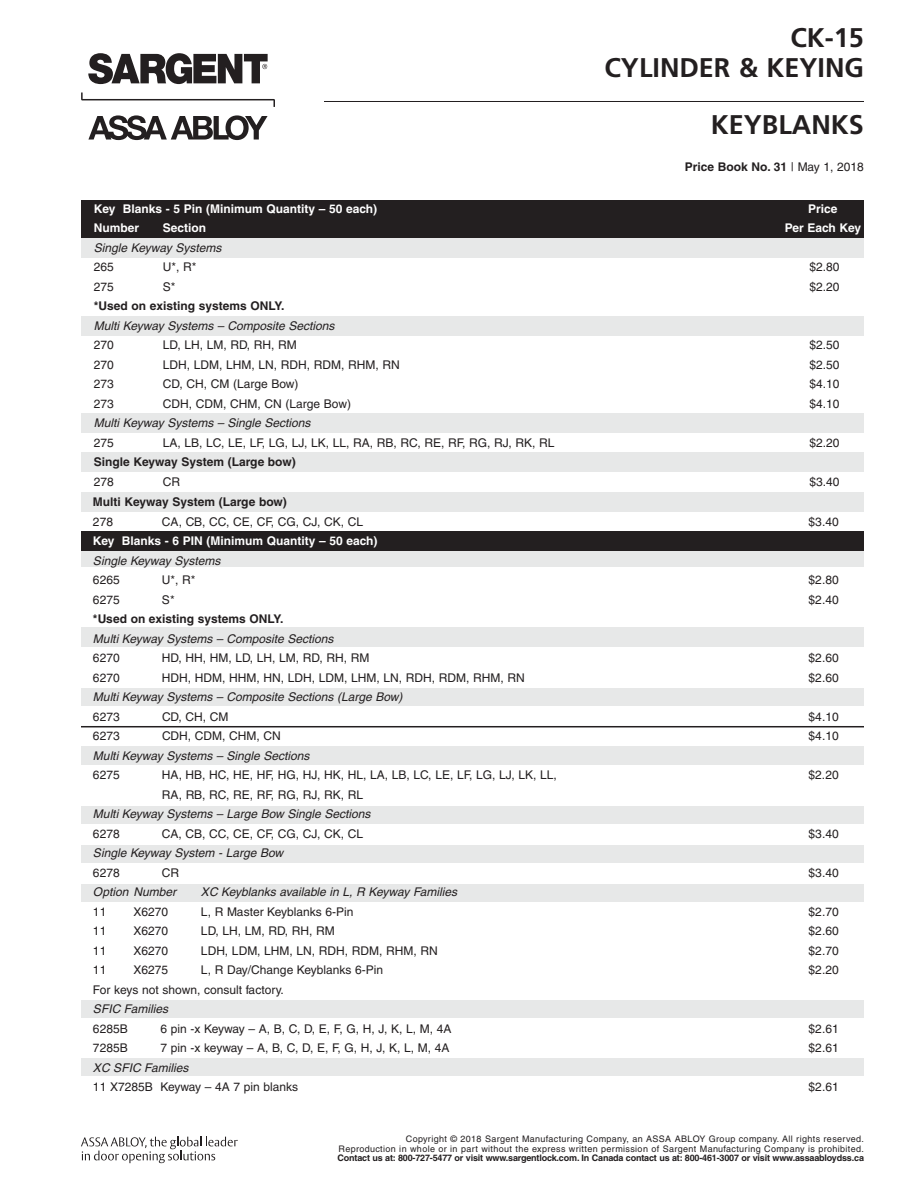
<style>
.page{position:relative;width:918px;height:1188px;background:#fff}
.page>*{position:absolute;margin:0;border:0;box-sizing:border-box;transform-origin:0 0}
.t1{font:700 27px/30px "Frutiger";color:#231f20;text-align:right}
.t2{font:12px "Helvetica";color:#231f20}
.t3{font:italic 12px "Helvetica";color:#231f20}
.t4{font:700 12px "Helvetica";color:#231f20}
.t5{font:700 12px "Helvetica";color:#fff}
.t6{font:9px/9.8px "Helvetica";letter-spacing:.04em;color:#231f20;text-align:right}
.t7{font:700 9px "Helvetica";letter-spacing:-.02em;color:#231f20}
.s1{font-weight:400}
</style>
<div class="page">
<hr style="left:324px;top:101px;width:540px;height:1px;background:#231f20">
<svg style="left:81px;top:1137px;width:157px;height:26px"></svg>
<svg style="left:81px;top:93px;width:194px;height:14px"></svg>
<svg style="left:88px;top:115px;width:180px;height:25px"></svg>
<svg style="left:88px;top:53px;width:180px;height:31px"></svg>
<div style="left:81px;top:747px;width:783px;height:18px;background:#e7e8e8"></div>
<div style="left:81px;top:746px;width:783px;height:17px;background:#e7e8e8"></div>
<div style="left:81px;top:806px;width:783px;height:17px;background:#e7e8e8"></div>
<div style="left:81px;top:845px;width:783px;height:17px;background:#e7e8e8"></div>
<div style="left:81px;top:884px;width:783px;height:17px;background:#e7e8e8"></div>
<div style="left:81px;top:1000px;width:783px;height:17px;background:#e7e8e8"></div>
<div style="left:81px;top:1058px;width:783px;height:18px;background:#e7e8e8"></div>
<div style="left:81px;top:688px;width:783px;height:18px;background:#e7e8e8"></div>
<div style="left:81px;top:550px;width:783px;height:17px;background:#e7e8e8"></div>
<div style="left:81px;top:492px;width:783px;height:20px;background:#e7e8e8"></div>
<div style="left:81px;top:452px;width:783px;height:20px;background:#e7e8e8"></div>
<div style="left:81px;top:531px;width:783px;height:20px;background:#231f20"></div>
<div style="left:81px;top:627px;width:783px;height:20px;background:#e7e8e8"></div>
<div style="left:81px;top:414px;width:783px;height:19px;background:#e7e8e8"></div>
<div style="left:81px;top:316px;width:783px;height:20px;background:#e7e8e8"></div>
<div style="left:81px;top:200px;width:783px;height:39px;background:#231f20"></div>
<div style="left:81px;top:238px;width:783px;height:20px;background:#e7e8e8"></div>
<hr style="left:81px;top:726px;width:783px;height:1px;background:#231f20">
<h1 class="t1" style="left:605px;top:26px;width:261px">CK-15<br>CYLINDER &amp; KEYING</h1>
<h1 class="t1" style="left:711px;top:113px;width:155px">KEYBLANKS</h1>
<p class="t4" style="left:685px;top:162px;width:181px">Price Book No. 31 <span class="s1">| May 1, 2018</span></p>
<p class="t5" style="left:94px;top:204px;width:285px">Key Blanks - 5 Pin (Minimum Quantity – 50 each)</p>
<p class="t5" style="left:808px;top:204px;width:31px">Price</p>
<p class="t5" style="left:94px;top:223px;width:47px">Number</p>
<p class="t5" style="left:163px;top:223px;width:45px">Section</p>
<p class="t5" style="left:785px;top:223px;width:78px">Per Each Key</p>
<p class="t3" style="left:94px;top:240px;width:129px">Single Keyway Systems</p>
<p class="t2" style="left:94px;top:262px;width:22px">265</p>
<p class="t2" style="left:163px;top:262px;width:35px">U*, R*</p>
<p class="t2" style="left:810px;top:262px;width:32px">$2.80</p>
<p class="t2" style="left:94px;top:282px;width:22px">275</p>
<p class="t2" style="left:163px;top:282px;width:14px">S*</p>
<p class="t2" style="left:810px;top:282px;width:32px">$2.20</p>
<p class="t4" style="left:94px;top:301px;width:192px">*Used on existing systems ONLY.</p>
<p class="t3" style="left:94px;top:318px;width:242px">Multi Keyway Systems – Composite Sections</p>
<p class="t2" style="left:94px;top:340px;width:22px">270</p>
<p class="t2" style="left:163px;top:340px;width:135px">LD, LH, LM, RD, RH, RM</p>
<p class="t2" style="left:810px;top:340px;width:32px">$2.50</p>
<p class="t2" style="left:94px;top:360px;width:22px">270</p>
<p class="t2" style="left:163px;top:360px;width:238px">LDH, LDM, LHM, LN, RDH, RDM, RHM, RN</p>
<p class="t2" style="left:810px;top:360px;width:32px">$2.50</p>
<p class="t2" style="left:94px;top:379px;width:22px">273</p>
<p class="t2" style="left:163px;top:379px;width:137px">CD, CH, CM (Large Bow)</p>
<p class="t2" style="left:810px;top:379px;width:32px">$4.10</p>
<p class="t2" style="left:94px;top:399px;width:22px">273</p>
<p class="t2" style="left:163px;top:399px;width:190px">CDH, CDM, CHM, CN (Large Bow)</p>
<p class="t2" style="left:810px;top:399px;width:32px">$4.10</p>
<p class="t3" style="left:94px;top:416px;width:218px">Multi Keyway Systems – Single Sections</p>
<p class="t2" style="left:94px;top:438px;width:22px">275</p>
<p class="t2" style="left:163px;top:438px;width:393px">LA, LB, LC, LE, LF, LG, LJ, LK, LL, RA, RB, RC, RE, RF, RG, RJ, RK, RL</p>
<p class="t2" style="left:810px;top:438px;width:32px">$2.20</p>
<p class="t4" style="left:94px;top:457px;width:203px">Single Keyway System (Large bow)</p>
<p class="t2" style="left:94px;top:477px;width:22px">278</p>
<p class="t2" style="left:163px;top:477px;width:19px">CR</p>
<p class="t2" style="left:810px;top:477px;width:32px">$3.40</p>
<p class="t4" style="left:93px;top:497px;width:195px">Multi Keyway System (Large bow)</p>
<p class="t2" style="left:93px;top:517px;width:22px">278</p>
<p class="t2" style="left:162px;top:517px;width:203px">CA, CB, CC, CE, CF, CG, CJ, CK, CL</p>
<p class="t2" style="left:809px;top:517px;width:32px">$3.40</p>
<p class="t5" style="left:93px;top:536px;width:286px">Key Blanks - 6 PIN (Minimum Quantity – 50 each)</p>
<p class="t3" style="left:93px;top:553px;width:129px">Single Keyway Systems</p>
<p class="t2" style="left:93px;top:575px;width:28px">6265</p>
<p class="t2" style="left:162px;top:575px;width:35px">U*, R*</p>
<p class="t2" style="left:809px;top:575px;width:32px">$2.80</p>
<p class="t2" style="left:93px;top:595px;width:28px">6275</p>
<p class="t2" style="left:162px;top:595px;width:14px">S*</p>
<p class="t2" style="left:809px;top:595px;width:32px">$2.40</p>
<p class="t4" style="left:93px;top:614px;width:192px">*Used on existing systems ONLY.</p>
<p class="t3" style="left:93px;top:631px;width:242px">Multi Keyway Systems – Composite Sections</p>
<p class="t2" style="left:93px;top:653px;width:28px">6270</p>
<p class="t2" style="left:162px;top:653px;width:209px">HD, HH, HM, LD, LH, LM, RD, RH, RM</p>
<p class="t2" style="left:809px;top:653px;width:32px">$2.60</p>
<p class="t2" style="left:93px;top:673px;width:28px">6270</p>
<p class="t2" style="left:162px;top:673px;width:364px">HDH, HDM, HHM, HN, LDH, LDM, LHM, LN, RDH, RDM, RHM, RN</p>
<p class="t2" style="left:809px;top:673px;width:32px">$2.60</p>
<p class="t3" style="left:93px;top:690px;width:311px">Multi Keyway Systems – Composite Sections (Large Bow)</p>
<p class="t2" style="left:93px;top:712px;width:28px">6273</p>
<p class="t2" style="left:162px;top:712px;width:68px">CD, CH, CM</p>
<p class="t2" style="left:809px;top:712px;width:32px">$4.10</p>
<p class="t2" style="left:93px;top:731px;width:28px">6273</p>
<p class="t2" style="left:162px;top:731px;width:120px">CDH, CDM, CHM, CN</p>
<p class="t2" style="left:809px;top:731px;width:32px">$4.10</p>
<p class="t3" style="left:93px;top:748px;width:218px">Multi Keyway Systems – Single Sections</p>
<p class="t2" style="left:93px;top:770px;width:28px">6275</p>
<p class="t2" style="left:162px;top:770px;width:396px">HA, HB, HC, HE, HF, HG, HJ, HK, HL, LA, LB, LC, LE, LF, LG, LJ, LK, LL,</p>
<p class="t2" style="left:809px;top:770px;width:32px">$2.20</p>
<p class="t2" style="left:162px;top:790px;width:203px">RA, RB, RC, RE, RF, RG, RJ, RK, RL</p>
<p class="t3" style="left:93px;top:807px;width:279px">Multi Keyway Systems – Large Bow Single Sections</p>
<p class="t2" style="left:93px;top:829px;width:28px">6278</p>
<p class="t2" style="left:162px;top:829px;width:203px">CA, CB, CC, CE, CF, CG, CJ, CK, CL</p>
<p class="t2" style="left:809px;top:829px;width:32px">$3.40</p>
<p class="t3" style="left:93px;top:846px;width:192px">Single Keyway System - Large Bow</p>
<p class="t2" style="left:93px;top:868px;width:28px">6278</p>
<p class="t2" style="left:162px;top:868px;width:19px">CR</p>
<p class="t2" style="left:809px;top:868px;width:32px">$3.40</p>
<p class="t3" style="left:93px;top:885px;width:85px">Option Number</p>
<p class="t3" style="left:201px;top:885px;width:258px">XC Keyblanks available in L, R Keyway Families</p>
<p class="t2" style="left:93px;top:907px;width:15px">11</p>
<p class="t2" style="left:133px;top:907px;width:36px">X6270</p>
<p class="t2" style="left:201px;top:907px;width:154px">L, R Master Keyblanks 6-Pin</p>
<p class="t2" style="left:809px;top:907px;width:32px">$2.70</p>
<p class="t2" style="left:93px;top:926px;width:15px">11</p>
<p class="t2" style="left:133px;top:926px;width:36px">X6270</p>
<p class="t2" style="left:201px;top:926px;width:135px">LD, LH, LM, RD, RH, RM</p>
<p class="t2" style="left:809px;top:926px;width:32px">$2.60</p>
<p class="t2" style="left:93px;top:946px;width:15px">11</p>
<p class="t2" style="left:133px;top:946px;width:36px">X6270</p>
<p class="t2" style="left:201px;top:946px;width:238px">LDH, LDM, LHM, LN, RDH, RDM, RHM, RN</p>
<p class="t2" style="left:809px;top:946px;width:32px">$2.70</p>
<p class="t2" style="left:93px;top:965px;width:15px">11</p>
<p class="t2" style="left:133px;top:965px;width:36px">X6275</p>
<p class="t2" style="left:201px;top:965px;width:184px">L, R Day/Change Keyblanks 6-Pin</p>
<p class="t2" style="left:809px;top:965px;width:32px">$2.20</p>
<p class="t2" style="left:93px;top:985px;width:192px">For keys not shown, consult factory.</p>
<p class="t3" style="left:93px;top:1002px;width:77px">SFIC Families</p>
<p class="t2" style="left:93px;top:1024px;width:36px">6285B</p>
<p class="t2" style="left:160px;top:1024px;width:292px">6 pin -x Keyway – A, B, C, D, E, F, G, H, J, K, L, M, 4A</p>
<p class="t2" style="left:809px;top:1024px;width:32px">$2.61</p>
<p class="t2" style="left:93px;top:1043px;width:36px">7285B</p>
<p class="t2" style="left:160px;top:1043px;width:291px">7 pin -x keyway – A, B, C, D, E, F, G, H, J, K, L, M, 4A</p>
<p class="t2" style="left:809px;top:1043px;width:32px">$2.61</p>
<p class="t3" style="left:93px;top:1060px;width:97px">XC SFIC Families</p>
<p class="t2" style="left:93px;top:1082px;width:207px">11 X7285B Keyway – 4A 7 pin blanks</p>
<p class="t2" style="left:809px;top:1082px;width:32px">$2.61</p>
<p class="t6" style="left:339px;top:1135px;width:527px">Copyright © 2018 Sargent Manufacturing Company, an ASSA ABLOY Group company. All rights reserved.<br>Reproduction in whole or in part without the express written permission of Sargent Manufacturing Company is prohibited.</p>
<p class="t7" style="left:338px;top:1155px;width:528px">Contact us at: 800-727-5477 or visit www.sargentlock.com. In Canada contact us at: 800-461-3007 or visit www.assaabloydss.ca</p>
</div>
